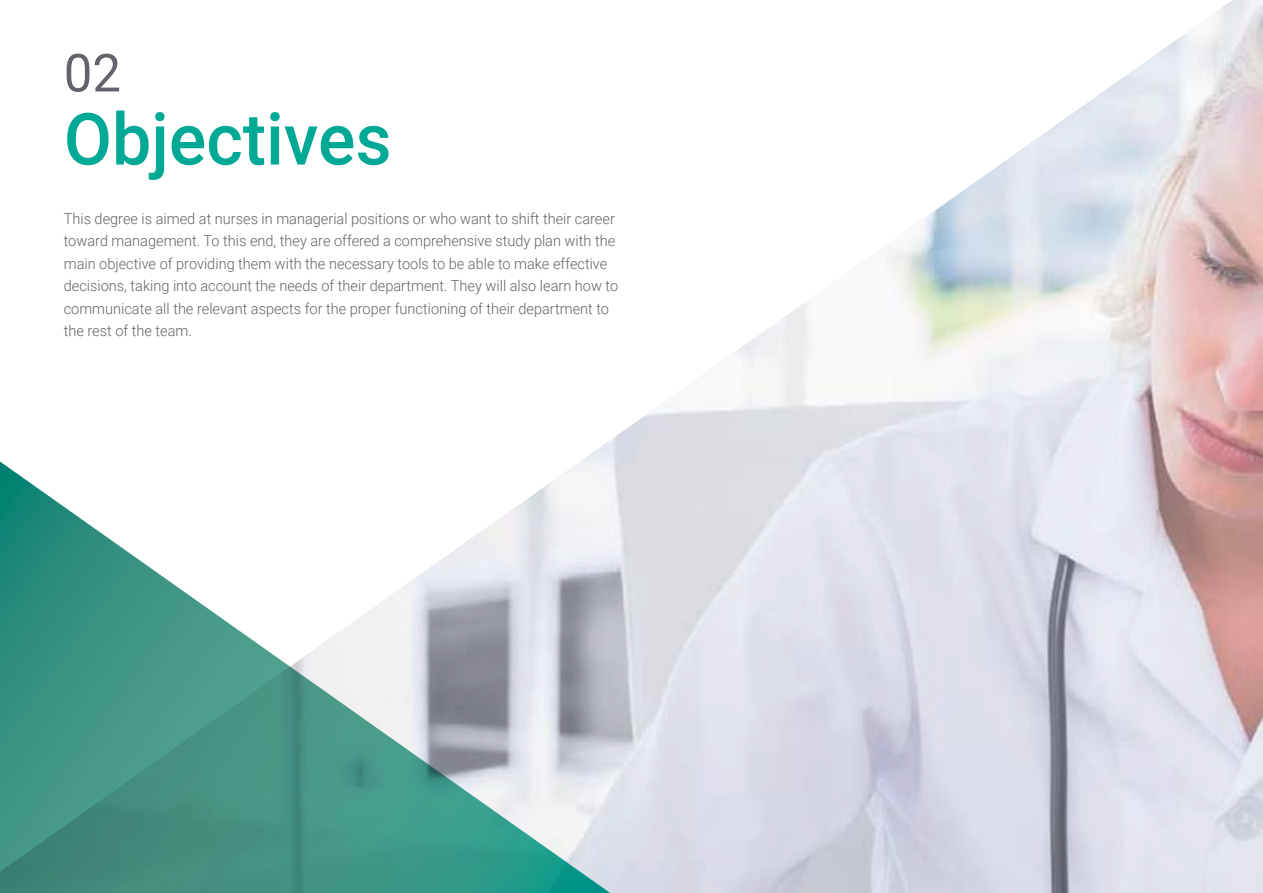
<style>
.page{position:relative;width:1263px;height:893px;background:#fff}
.page>*{position:absolute;margin:0;border:0;box-sizing:border-box;transform-origin:0 0}
.t1{font:500 72px "Roboto";color:#00a996}
.t2{font:52.5px "Roboto";color:#61646a}
.t3{font:300 15px/22.5px "Roboto";color:#61646a}
</style>
<div class="page">
<img style="left:602px;top:0;width:661px;height:893px">
<svg style="left:0;top:446px;width:640px;height:447px"></svg>
<h2 class="t2" style="left:64px;top:36px;width:59px">02</h2>
<h1 class="t1" style="left:64px;top:89px;width:329px">Objectives</h1>
<p class="t3" style="left:64px;top:207px;width:556px">This degree is aimed at nurses in managerial positions or who want to shift their career toward management. To this end, they are offered a comprehensive study plan with the main objective of providing them with the necessary tools to be able to make effective decisions, taking into account the needs of their department. They will also learn how to communicate all the relevant aspects for the proper functioning of their department to the rest of the team.</p>
</div>
